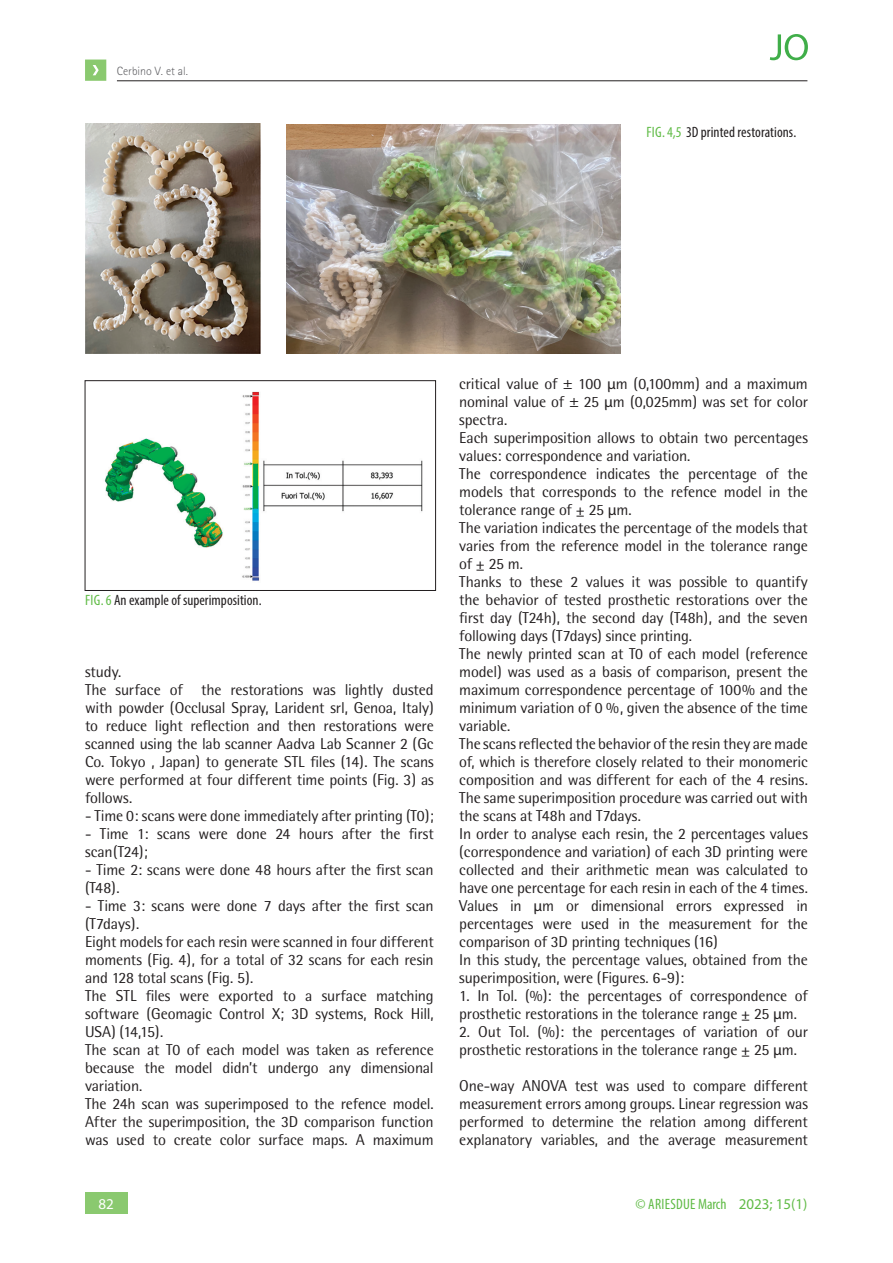
<style>
.page{position:relative;width:893px;height:1263px;background:#fff}
.page>*{position:absolute;margin:0;border:0;box-sizing:border-box;transform-origin:0 0}
.t1{font:15.75px/18px "Rotis Semi Sans";letter-spacing:-.01em;color:#231f20}
.t2{font:condensed 15px "Myriad Pro";letter-spacing:.005em;color:#231f20}
.t3{font:condensed 15px "Myriad Pro";letter-spacing:.02em;color:#60bb46}
.t4{font:15px "Myriad Pro";color:#fff}
.t5{font:300 12px "Rotis Sans Serif";color:#636366}
.s1{color:#60bb46}
.s2{font-family:"Myriad Pro"}
.s3{font-stretch:normal}
</style>
<div class="page">
<div style="left:85px;top:1193px;width:43px;height:21px;background:#8ac96f"></div>
<svg style="left:85px;top:60px;width:21px;height:21px"></svg>
<hr style="left:117px;top:81px;width:690px;height:1px;background:#231f20">
<svg style="left:770px;top:34px;width:38px;height:26px"></svg>
<img style="left:85px;top:123px;width:176px;height:231px">
<img style="left:286px;top:124px;width:335px;height:230px">
<img style="left:104px;top:391px;width:319px;height:190px">
<div style="left:85px;top:380px;width:351px;height:211px;border:1px solid #231f20"></div>
<p class="t5" style="left:117px;top:64px;width:73px">Cerbino V. et al.</p>
<p class="t2" style="left:646px;top:123px;width:151px"><span class="s1">FIG. 4,5</span> 3D printed restorations.</p>
<p class="t2" style="left:85px;top:591px;width:178px"><span class="s1">FIG. 6</span> An example of superimposition.</p>
<p class="t1" style="left:85px;top:663px;width:350px">study.<br>The surface of the restorations was lightly dusted with powder (Occlusal Spray, Larident srl, Genoa, Italy) to reduce light reflection and then restorations were scanned using the lab scanner Aadva Lab Scanner 2 (Gc Co. Tokyo , Japan) to generate STL files (14). The scans were performed at four different time points (Fig. 3) as follows.</p>
<p class="t1" style="left:85px;top:807px;width:350px">- Time 0: scans were done immediately after printing (T0);</p>
<p class="t1" style="left:85px;top:825px;width:350px">- Time 1: scans were done 24 hours after the first scan(T24);</p>
<p class="t1" style="left:85px;top:861px;width:350px">- Time 2: scans were done 48 hours after the first scan (T48).</p>
<p class="t1" style="left:85px;top:897px;width:350px">- Time 3: scans were done 7 days after the first scan (T7days).<br>Eight models for each resin were scanned in four different moments (Fig. 4), for a total of 32 scans for each resin and 128 total scans (Fig. 5).<br>The STL files were exported to a surface matching software (Geomagic Control X; 3D systems, Rock Hill, USA) (14,15).<br>The scan at T0 of each model was taken as reference because the model didn’t undergo any dimensional variation.<br>The 24h scan was superimposed to the refence model.<br>After the superimposition, the 3D comparison function was used to create color surface maps. A maximum</p>
<p class="t4" style="left:99px;top:1195px;width:17px">82</p>
<p class="t1" style="left:459px;top:375px;width:350px">critical value of <span class="s2">±</span> 100 <span class="s2">μ</span>m (0,100mm) and a maximum nominal value of <span class="s2">±</span> 25 <span class="s2">μ</span>m (0,025mm) was set for color spectra.<br>Each superimposition allows to obtain two percentages values: correspondence and variation.<br>The correspondence indicates the percentage of the models that corresponds to the refence model in the tolerance range of ± 25 <span class="s2">μ</span>m.<br>The variation indicates the percentage of the models that varies from the reference model in the tolerance range of ± 25 m.<br>Thanks to these 2 values it was possible to quantify the behavior of tested prosthetic restorations over the first day (T24h), the second day (T48h), and the seven following days (T7days) since printing.<br>The newly printed scan at T0 of each model (reference model) was used as a basis of comparison, present the maximum correspondence percentage of 100% and the minimum variation of 0 %, given the absence of the time variable.<br>The scans reflected the behavior of the resin they are made of, which is therefore closely related to their monomeric composition and was different for each of the 4 resins.<br>The same superimposition procedure was carried out with the scans at T48h and T7days.<br>In order to analyse each resin, the 2 percentages values (correspondence and variation) of each 3D printing were collected and their arithmetic mean was calculated to have one percentage for each resin in each of the 4 times.<br>Values in <span class="s2">μ</span>m or dimensional errors expressed in percentages were used in the measurement for the comparison of 3D printing techniques (16)<br>In this study, the percentage values, obtained from the superimposition, were (Figures. 6-9):</p>
<p class="t1" style="left:459px;top:987px;width:350px">1. In Tol. (%): the percentages of correspondence of prosthetic restorations in the tolerance range ± 25 <span class="s2">µ</span>m.</p>
<p class="t1" style="left:459px;top:1023px;width:350px">2. Out Tol. (%): the percentages of variation of our prosthetic restorations in the tolerance range ± 25 <span class="s2">µ</span>m.</p>
<p class="t1" style="left:459px;top:1077px;width:350px;text-align:justify">One-way ANOVA test was used to compare different measurement errors among groups. Linear regression was performed to determine the relation among different explanatory variables, and the average measurement</p>
<p class="t3" style="left:635px;top:1195px;width:173px">© ARIESDUE March <span class="s3">2023; 15(1)</span></p>
</div>
